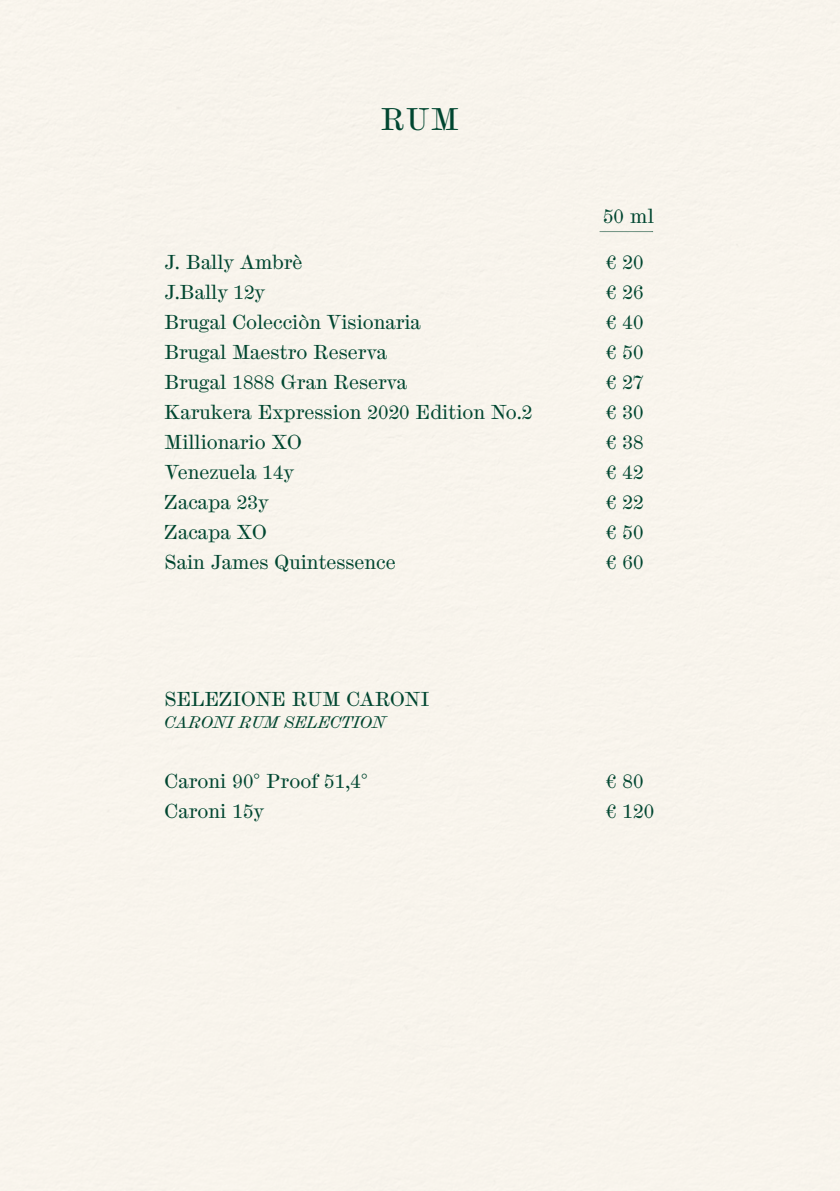
<style>
.page{position:relative;width:840px;height:1191px;background:#fff}
.page>*{position:absolute;margin:0;border:0;box-sizing:border-box;transform-origin:0 0}
.t1{font:28px "Scotch Micro";color:#004630}
.t2{font:18px/30px "Scotch Micro";color:#004630}
.t3{font:italic 15px "Scotch Micro";color:#004630}
</style>
<div class="page">
<div style="left:595px;top:227px;width:61px;height:7px;background:#f8f4ec"></div>
<div style="left:595px;top:229px;width:62px;height:5px;background:#000;opacity:.75"></div>
<h1 class="t1" style="left:381px;top:101px;width:79px">RUM</h1>
<p class="t2" style="left:164px;top:247px;width:369px">J. Bally Ambrè<br>J.Bally 12y<br>Brugal Colecciòn Visionaria<br>Brugal Maestro Reserva<br>Brugal 1888 Gran Reserva<br>Karukera Expression 2020 Edition No.2<br>Millionario XO<br>Venezuela 14y<br>Zacapa 23y<br>Zacapa XO<br>Sain James Quintessence</p>
<p class="t2" style="left:164px;top:685px;width:266px">SELEZIONE RUM CARONI</p>
<p class="t3" style="left:164px;top:712px;width:223px">CARONI RUM SELECTION</p>
<p class="t2" style="left:164px;top:766px;width:204px">Caroni 90° Proof 51,4°<br>Caroni 15y</p>
<p class="t2" style="left:602px;top:201px;width:52px">50 ml</p>
<p class="t2" style="left:605px;top:247px;width:39px;text-align:justify">€ 20 € 26 € 40 € 50 € 27 € 30 € 38 € 42 € 22 € 50 € 60</p>
<p class="t2" style="left:605px;top:766px;width:50px">€ 80 € 120</p>
</div>
